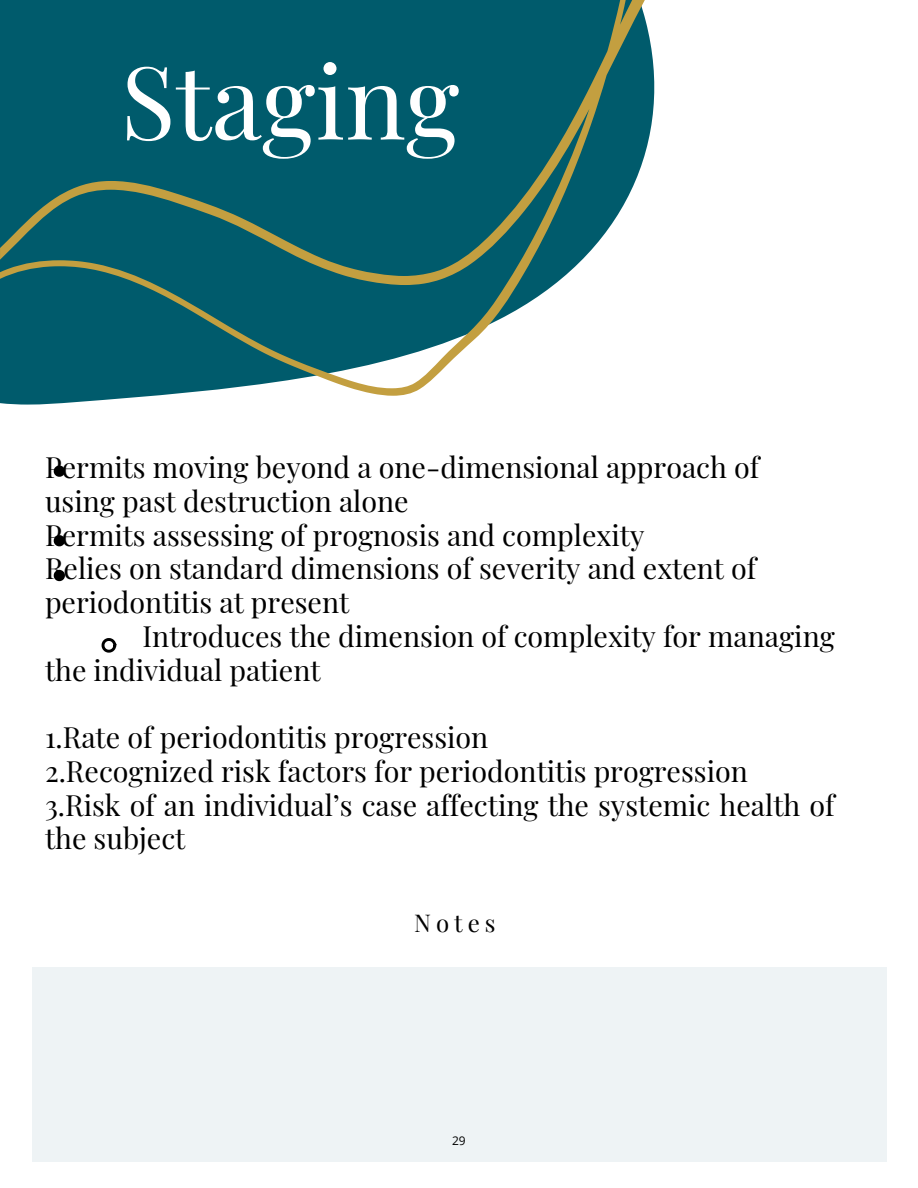
<style>
.page{position:relative;width:918px;height:1188px;background:#fff}
.page>*{position:absolute;margin:0;border:0;box-sizing:border-box;transform-origin:0 0}
.t1{font:101.55px "Playfair Display";color:#fff}
.t2{font:28.65px/33.8px "Playfair Display";color:#000}
.t3{font:24px "Playfair Display";letter-spacing:.21em;color:#000}
.t4{font:12px "Open Sans";color:#000}
</style>
<div class="page">
<svg style="left:54px;top:466px;width:11px;height:11px"></svg>
<svg style="left:54px;top:535px;width:11px;height:11px"></svg>
<svg style="left:54px;top:570px;width:11px;height:11px"></svg>
<svg style="left:0;top:18px;width:655px;height:387px"></svg>
<svg style="left:0;top:0;width:645px;height:396px;background:#257079"></svg>
<div style="left:32px;top:967px;width:855px;height:195px;background:#eef3f5"></div>
<svg style="left:102px;top:638px;width:14px;height:15px"></svg>
<h1 class="t1" style="left:121px;top:30px;width:340px">Staging</h1>
<p class="t2" style="left:45px;top:449px;width:716px">Permits moving beyond a one-dimensional approach of using past destruction alone<br>Permits assessing of prognosis and complexity<br>Relies on standard dimensions of severity and extent of periodontitis at present</p>
<p class="t2" style="left:45px;top:618px;width:791px;text-indent:98px">Introduces the dimension of complexity for managing the individual patient</p>
<p class="t2" style="left:45px;top:719px;width:791px">1.Rate of periodontitis progression<br>2.Recognized risk factors for periodontitis progression<br>3.Risk of an individual’s case affecting the systemic health of the subject</p>
<p class="t3" style="left:414px;top:906px;width:83px">Notes</p>
<p class="t4" style="left:452px;top:1132px;width:15px">29</p>
</div>
